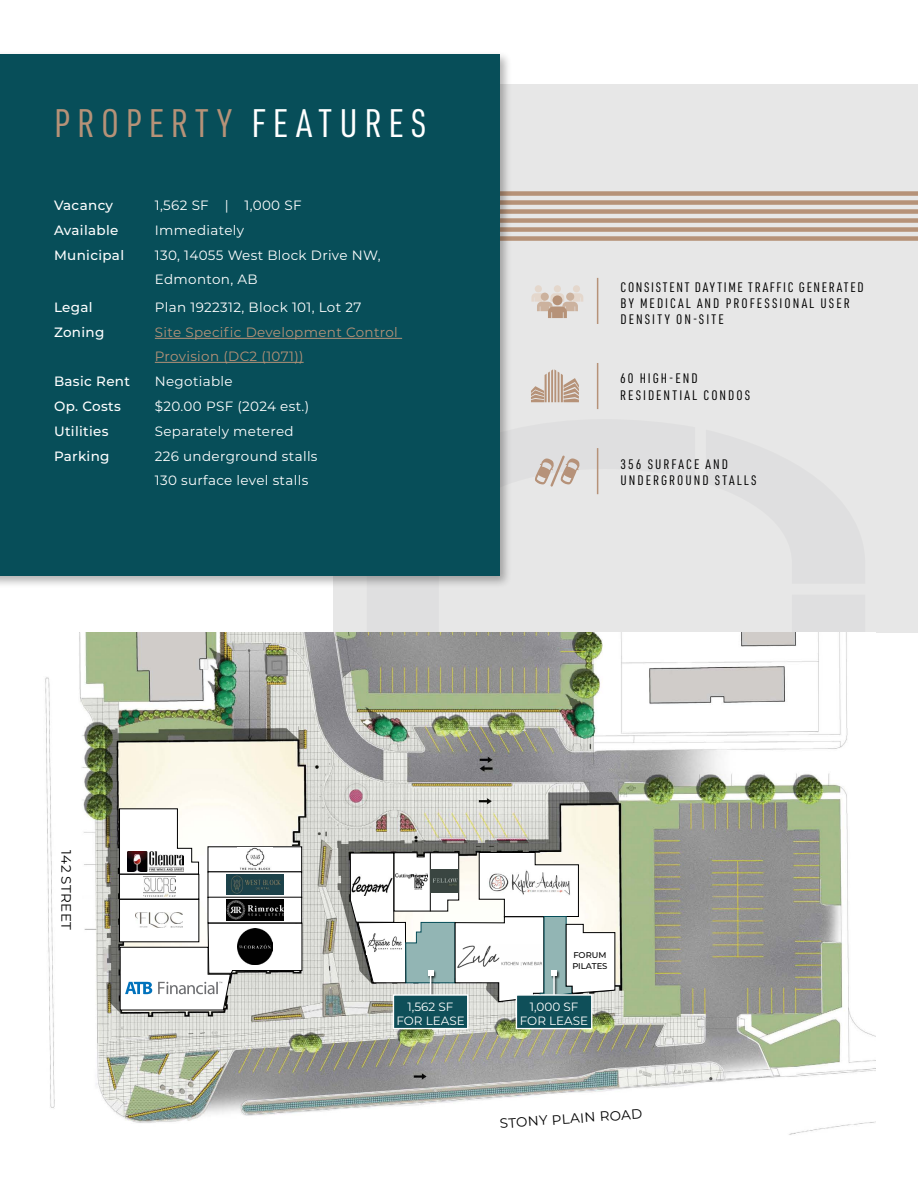
<style>
.page{position:relative;width:918px;height:1188px;background:#fff}
.page>*{position:absolute;margin:0;border:0;box-sizing:border-box;transform-origin:0 0}
.t1{font:39px "URWDIN Cond";letter-spacing:.175em;color:#b69278}
.t2{font:13.5px/24px "Montserrat";letter-spacing:.025em;color:#fff}
.t3{font:13.5px/16.2px "URWDIN Cond";letter-spacing:.15em;color:#000}
.t4{font:500 13.5px "Montserrat";letter-spacing:.025em;color:#fff}
.t5{font:13.5px/24px "Montserrat";letter-spacing:.025em;color:#b69278}
.t6{font:13.5px "Montserrat";letter-spacing:.025em;color:#000}
.t7{font:12px/14px "Montserrat";color:#fff;text-align:center}
.t8{font:500 8.4px/11.2px "Montserrat";color:#000}
.s1{color:#fff}
</style>
<div class="page">
<div style="left:333px;top:84px;width:585px;height:548px;background:#e7e7e7"></div>
<div style="left:500px;top:200px;width:418px;height:5px;background:#b69278"></div>
<div style="left:500px;top:218px;width:418px;height:5px;background:#b69278"></div>
<div style="left:500px;top:191px;width:418px;height:5px;background:#b69278"></div>
<div style="left:500px;top:209px;width:418px;height:5px;background:#b69278"></div>
<div style="left:500px;top:227px;width:418px;height:5px;background:#b69278"></div>
<div style="left:500px;top:236px;width:418px;height:5px;background:#b69278"></div>
<img style="left:45px;top:632px;width:831px;height:503px">
<svg style="left:499px;top:1105px;width:144px;height:23px"></svg>
<hr style="left:597px;top:363px;width:1px;height:46px;background:#b69278">
<svg style="left:531px;top:369px;width:48px;height:33px"></svg>
<hr style="left:597px;top:278px;width:1px;height:46px;background:#b69278">
<div style="left:554px;top:285px;width:7px;height:7px;background:#e4d7cc;border-radius:50%"></div>
<div style="left:573px;top:285px;width:7px;height:7px;background:#e4d7cc;border-radius:50%"></div>
<div style="left:535px;top:285px;width:7px;height:7px;background:#e4d7cc;border-radius:50%"></div>
<svg style="left:531px;top:293px;width:52px;height:25px"></svg>
<div style="left:553px;top:295px;width:9px;height:10px;background:#b69278;border-radius:50%"></div>
<hr style="left:597px;top:448px;width:1px;height:46px;background:#b69278">
<svg style="left:535px;top:456px;width:45px;height:31px"></svg>
<div style="left:61px;top:839px;width:14px;height:102px;background:#fff"></div>
<svg style="left:119px;top:808px;width:80px;height:66px"></svg>
<div style="left:120px;top:899px;width:79px;height:43px;background:#fff"></div>
<div style="left:119px;top:899px;width:80px;height:43px;border:1px solid #000"></div>
<div style="left:120px;top:874px;width:79px;height:25px;background:#fff"></div>
<div style="left:119px;top:874px;width:80px;height:25px;border:1px solid #000"></div>
<img style="left:127px;top:851px;width:57px;height:21px">
<img style="left:143px;top:877px;width:32px;height:19px">
<img style="left:136px;top:912px;width:47px;height:11px">
<div style="left:208px;top:847px;width:94px;height:25px;background:#fff"></div>
<div style="left:208px;top:847px;width:94px;height:25px;border:1px solid #000"></div>
<div style="left:208px;top:872px;width:94px;height:26px;background:#fff"></div>
<svg style="left:210px;top:899px;width:90px;height:22px"></svg>
<img style="left:226px;top:900px;width:57px;height:20px">
<img style="left:237px;top:848px;width:36px;height:23px">
<img style="left:226px;top:874px;width:58px;height:21px">
<svg style="left:120px;top:923px;width:183px;height:88px"></svg>
<svg style="left:350px;top:852px;width:265px;height:178px"></svg>
<div style="left:0;top:50px;width:513px;height:539px;background:#000;opacity:.3"></div>
<div style="left:0;top:54px;width:500px;height:522px;background:#074e59"></div>
<hr style="left:155px;top:338px;width:247px;height:1px;background:#b69278">
<hr style="left:155px;top:362px;width:149px;height:1px;background:#b69278">
<h1 class="t1" style="left:54px;top:98px;width:374px">PROPERTY <span class="s1">FEATURES</span></h1>
<p class="t4" style="left:54px;top:196px;width:61px">Vacancy</p>
<p class="t2" style="left:155px;top:193px;width:148px">1,562 SF | 1,000 SF</p>
<p class="t4" style="left:54px;top:221px;width:66px">Available</p>
<p class="t2" style="left:155px;top:218px;width:91px">Immediately</p>
<p class="t4" style="left:54px;top:246px;width:72px">Municipal</p>
<p class="t2" style="left:155px;top:243px;width:227px">130, 14055 West Block Drive NW,<br>Edmonton, AB</p>
<p class="t4" style="left:54px;top:298px;width:40px">Legal</p>
<p class="t2" style="left:155px;top:295px;width:208px">Plan 1922312, Block 101, Lot 27</p>
<p class="t4" style="left:54px;top:323px;width:52px">Zoning</p>
<p class="t5" style="left:155px;top:320px;width:245px">Site Specific Development Control<br>Provision (DC2 (1071))</p>
<p class="t4" style="left:54px;top:372px;width:78px">Basic Rent</p>
<p class="t2" style="left:155px;top:369px;width:79px">Negotiable</p>
<p class="t4" style="left:54px;top:397px;width:68px">Op. Costs</p>
<p class="t2" style="left:155px;top:394px;width:156px">$20.00 PSF (2024 est.)</p>
<p class="t4" style="left:54px;top:422px;width:56px">Utilities</p>
<p class="t2" style="left:155px;top:419px;width:140px">Separately metered</p>
<p class="t4" style="left:54px;top:447px;width:57px">Parking</p>
<p class="t2" style="left:155px;top:444px;width:164px">226 underground stalls<br>130 surface level stalls</p>
<p class="t3" style="left:621px;top:278px;width:245px">CONSISTENT DAYTIME TRAFFIC GENERATED<br>BY MEDICAL AND PROFESSIONAL USER<br>DENSITY ON-SITE</p>
<p class="t3" style="left:620px;top:370px;width:132px">60 HIGH-END<br>RESIDENTIAL CONDOS</p>
<p class="t3" style="left:620px;top:455px;width:138px">356 SURFACE AND<br>UNDERGROUND STALLS</p>
<p class="t6" style="left:76px;top:850px;width:81px;rotate:90deg">142 STREET</p>
<p class="t8" style="left:572px;top:949px;width:37px">FORUM<br>PILATES</p>
<p class="t7" style="left:396px;top:999px;width:70px">1,562 SF<br>FOR LEASE</p>
<p class="t7" style="left:520px;top:999px;width:70px">1,000 SF<br>FOR LEASE</p>
<p class="t6" style="left:499px;top:1114px;width:144px;rotate:-4deg">STONY PLAIN ROAD</p>
</div>
